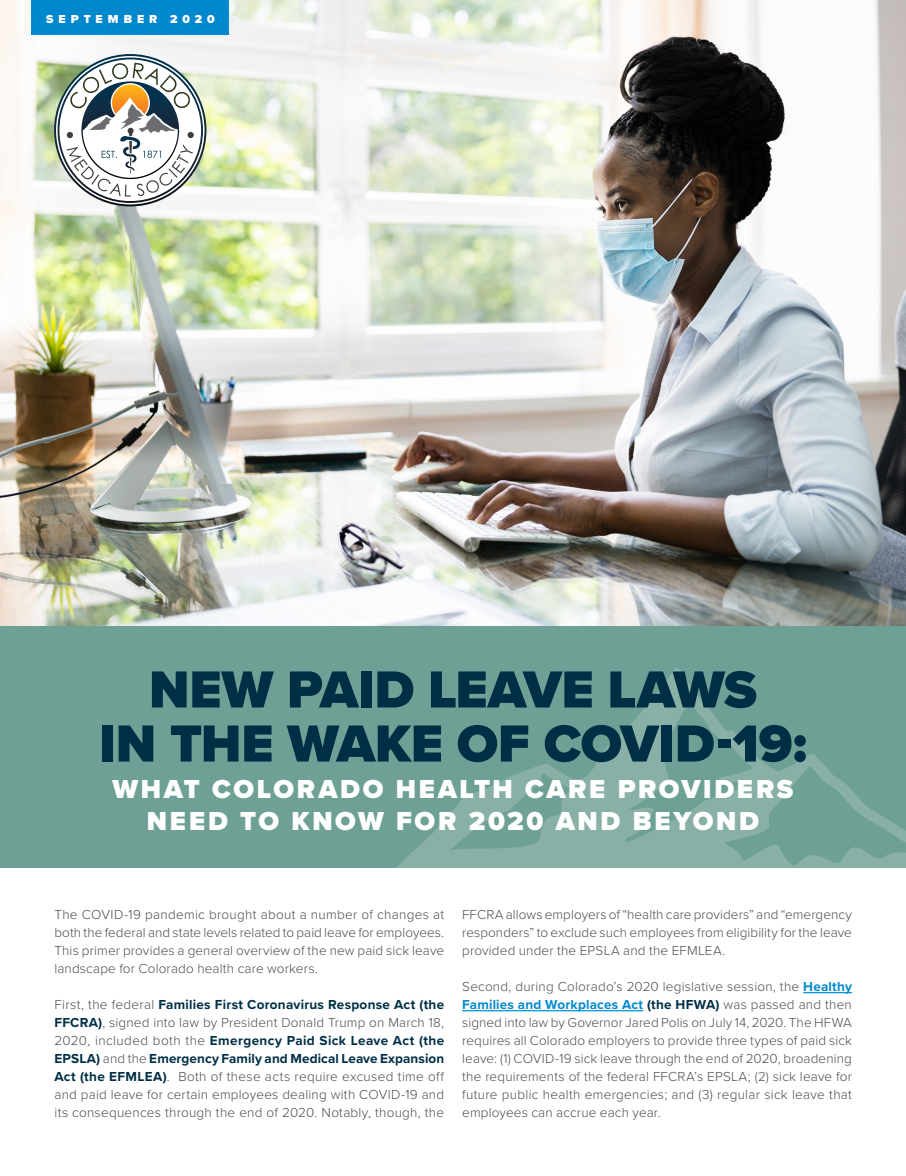
<style>
.page{position:relative;width:906px;height:1176px;background:#fff}
.page>*{position:absolute;margin:0;border:0;box-sizing:border-box;transform-origin:0 0}
.Coalition_-_Numbers{font:900 54px/54px "Proxima Nova";letter-spacing:-.005em;color:#002f45;text-align:center}
.Coalition_-_Numbers-2{font:900 27px/32.4px "Proxima Nova";letter-spacing:.1em;color:#fff;text-align:center}
.Body_Copy{font:300 13.5px/18px "Proxima Nova";letter-spacing:.015em;color:#4b4c4d;text-align:justify}
.New_-_Section_Header{font:900 12px "Proxima Nova";letter-spacing:.415em;color:#fff}
.s1{font-weight:700;color:#002f45}
.s2{font-weight:700;color:#0088ce}
</style>
<div class="page">
<img style="left:0;top:0;width:905px;height:626px">
<div style="left:0;top:626px;width:905px;height:241px;background:#6ea095"></div>
<svg style="left:398px;top:668px;width:507px;height:199px"></svg>
<hr style="left:802px;top:991px;width:49px;height:1px;background:#0088ce">
<hr style="left:462px;top:1009px;width:181px;height:1px;background:#0088ce">
<div style="left:31px;top:0;width:198px;height:34px;background:#0088ce"></div>
<svg style="left:54px;top:54px;width:152px;height:152px"></svg>
<p class="New_-_Section_Header" style="left:46px;top:10px;width:170px">SEPTEMBER 2020</p>
<p class="Coalition_-_Numbers" style="left:99px;top:662px;width:708px">NEW PAID LEAVE LAWS<br>IN THE WAKE OF COVID-19:</p>
<p class="Coalition_-_Numbers-2" style="left:112px;top:772px;width:682px">WHAT COLORADO HEALTH CARE PROVIDERS<br>NEED TO KNOW FOR 2020 AND BEYOND</p>
<p class="Body_Copy" style="left:54px;top:904px;width:391px">The COVID-19 pandemic brought about a number of changes at both the federal and state levels related to paid leave for employees.<br>This primer provides a general overview of the new paid sick leave landscape for Colorado health care workers.</p>
<p class="Body_Copy" style="left:54px;top:994px;width:391px">First, the federal <span class="s1">Families First Coronavirus Response Act (the FFCRA)</span>, signed into law by President Donald Trump on March 18, 2020, included both the <span class="s1">Emergency Paid Sick Leave Act (the EPSLA)</span> and the <span class="s1">Emergency Family and Medical Leave Expansion Act (the EFMLEA)</span>. Both of these acts require excused time off and paid leave for certain employees dealing with COVID-19 and its consequences through the end of 2020. Notably, though, the</p>
<p class="Body_Copy" style="left:462px;top:904px;width:391px">FFCRA allows employers of “health care providers” and “emergency responders” to exclude such employees from eligibility for the leave provided under the EPSLA and the EFMLEA.</p>
<p class="Body_Copy" style="left:462px;top:976px;width:391px">Second, during Colorado’s 2020 legislative session, the <span class="s2">Healthy Families and Workplaces Act</span> <span class="s1">(the HFWA)</span> was passed and then signed into law by Governor Jared Polis on July 14, 2020. The HFWA requires all Colorado employers to provide three types of paid sick leave: (1) COVID-19 sick leave through the end of 2020, broadening the requirements of the federal FFCRA’s EPSLA; (2) sick leave for future public health emergencies; and (3) regular sick leave that employees can accrue each year.</p>
</div>
